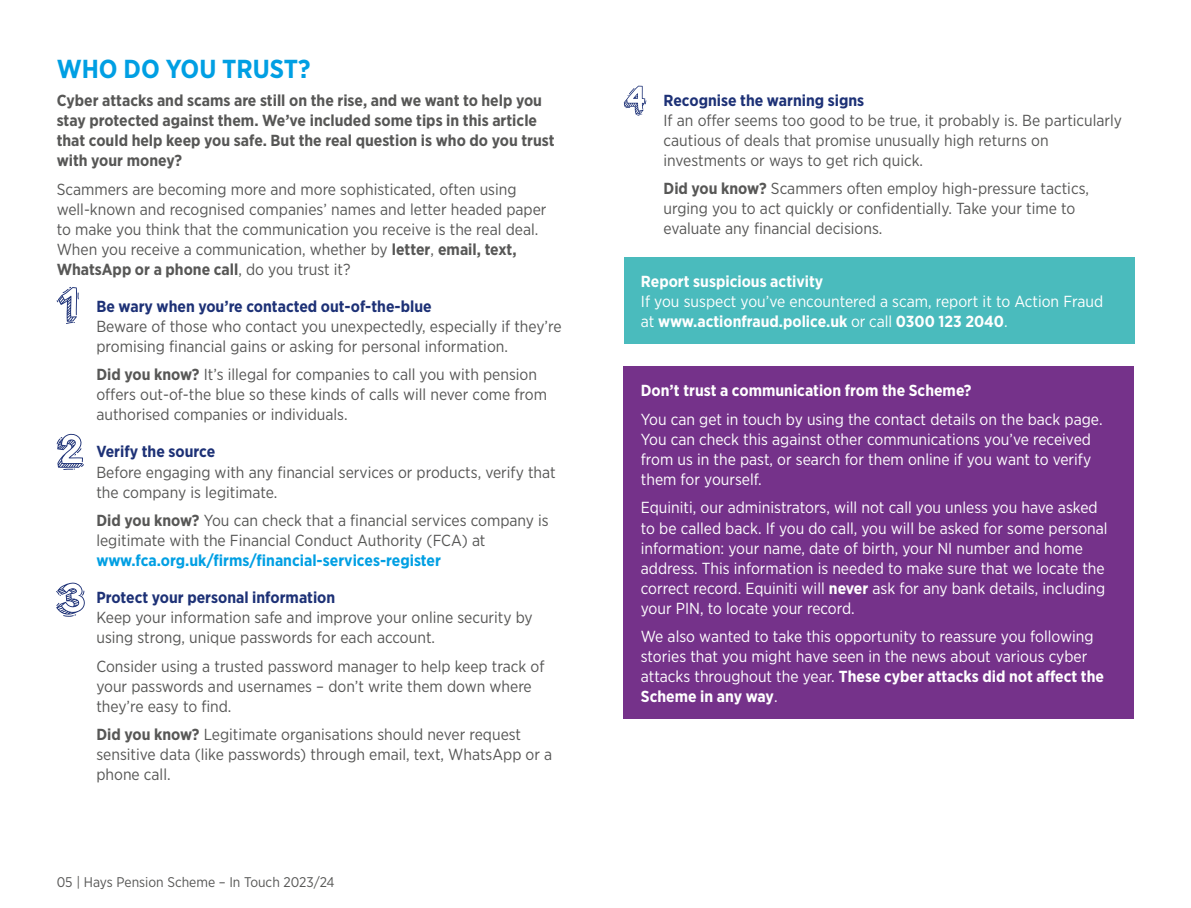
<style>
.page{position:relative;width:1191px;height:908px;background:#fff}
.page>*{position:absolute;margin:0;border:0;box-sizing:border-box;transform-origin:0 0}
.t1{font:700 26px "Gotham Narrow";color:#009fe3}
.t2{font:16px/20px "Gotham Narrow";color:#575756}
.t3{font:16px/20px "Gotham Narrow";color:#fff}
.t4{font:700 16px/20px "Gotham Narrow";color:#575756}
.t5{font:700 16px "Gotham Narrow";color:#1d3176}
.t6{font:700 16px "Gotham Narrow";color:#fff}
.t7{font:700 16px "Gotham Narrow";color:#009fe3}
.t8{font:14px "Gotham Narrow";color:#575756}
.s1{font-weight:700}
</style>
<div class="page">
<div style="left:624px;top:257px;width:510px;height:86px;background:#4abbbd"></div>
<svg style="left:57px;top:287px;width:22px;height:37px"></svg>
<svg style="left:57px;top:433px;width:27px;height:36px"></svg>
<svg style="left:56px;top:582px;width:29px;height:34px"></svg>
<svg style="left:624px;top:86px;width:22px;height:30px"></svg>
<div style="left:624px;top:366px;width:510px;height:352px;background:#75328a"></div>
<h1 class="t1" style="left:57px;top:52px;width:255px">WHO DO YOU TRUST?</h1>
<p class="t4" style="left:57px;top:90px;width:499px">Cyber attacks and scams are still on the rise, and we want to help you stay protected against them. We’ve included some tips in this article that could help keep you safe. But the real question is who do you trust with your money?</p>
<p class="t2" style="left:57px;top:179px;width:491px">Scammers are becoming more and more sophisticated, often using well-known and recognised companies’ names and letter headed paper to make you think that the communication you receive is the real deal.<br>When you receive a communication, whether by <span class="s1">letter</span>, <span class="s1">email, text, WhatsApp or a phone call</span>, do you trust it?</p>
<p class="t5" style="left:96px;top:296px;width:337px">Be wary when you’re contacted out-of-the-blue</p>
<p class="t2" style="left:96px;top:316px;width:467px">Beware of those who contact you unexpectedly, especially if they’re promising financial gains or asking for personal information.</p>
<p class="t2" style="left:96px;top:364px;width:452px"><span class="s1">Did you know?</span> It’s illegal for companies to call you with pension offers out-of-the blue so these kinds of calls will never come from authorised companies or individuals.</p>
<p class="t5" style="left:96px;top:441px;width:120px">Verify the source</p>
<p class="t2" style="left:96px;top:461px;width:461px">Before engaging with any financial services or products, verify that the company is legitimate.</p>
<p class="t2" style="left:96px;top:510px;width:454px"><span class="s1">Did you know?</span> You can check that a financial services company is legitimate with the Financial Conduct Authority (FCA) at</p>
<p class="t7" style="left:96px;top:550px;width:346px">www.fca.org.uk/firms/financial-services-register</p>
<p class="t5" style="left:96px;top:587px;width:240px">Protect your personal information</p>
<p class="t2" style="left:96px;top:607px;width:438px">Keep your information safe and improve your online security by using strong, unique passwords for each account.</p>
<p class="t2" style="left:96px;top:655px;width:449px">Consider using a trusted password manager to help keep track of your passwords and usernames – don’t write them down where they’re easy to find.</p>
<p class="t2" style="left:96px;top:724px;width:457px"><span class="s1">Did you know?</span> Legitimate organisations should never request sensitive data (like passwords) through email, text, WhatsApp or a phone call.</p>
<p class="t8" style="left:57px;top:873px;width:279px">05 | Hays Pension Scheme – In Touch 2023/24</p>
<p class="t5" style="left:663px;top:90px;width:202px">Recognise the warning signs</p>
<p class="t2" style="left:663px;top:110px;width:460px">If an offer seems too good to be true, it probably is. Be particularly cautious of deals that promise unusually high returns on investments or ways to get rich quick.</p>
<p class="t2" style="left:663px;top:178px;width:427px"><span class="s1">Did you know?</span> Scammers often employ high-pressure tactics, urging you to act quickly or confidentially. Take your time to evaluate any financial decisions.</p>
<p class="t6" style="left:641px;top:271px;width:184px">Report suspicious activity</p>
<p class="t3" style="left:641px;top:291px;width:464px">If you suspect you’ve encountered a scam, report it to Action Fraud at <span class="s1">www.actionfraud.police.uk</span> or call <span class="s1">0300 123 2040</span>.</p>
<p class="t6" style="left:641px;top:380px;width:332px">Don’t trust a communication from the Scheme?</p>
<p class="t3" style="left:641px;top:409px;width:463px">You can get in touch by using the contact details on the back page.<br>You can check this against other communications you’ve received from us in the past, or search for them online if you want to verify them for yourself.</p>
<p class="t3" style="left:641px;top:497px;width:468px">Equiniti, our administrators, will not call you unless you have asked to be called back. If you do call, you will be asked for some personal information: your name, date of birth, your NI number and home address. This information is needed to make sure that we locate the correct record. Equiniti will <span class="s1">never</span> ask for any bank details, including your PIN, to locate your record.</p>
<p class="t3" style="left:641px;top:626px;width:465px">We also wanted to take this opportunity to reassure you following stories that you might have seen in the news about various cyber attacks throughout the year. <span class="s1">These cyber attacks did not affect the Scheme in any way</span>.</p>
</div>
